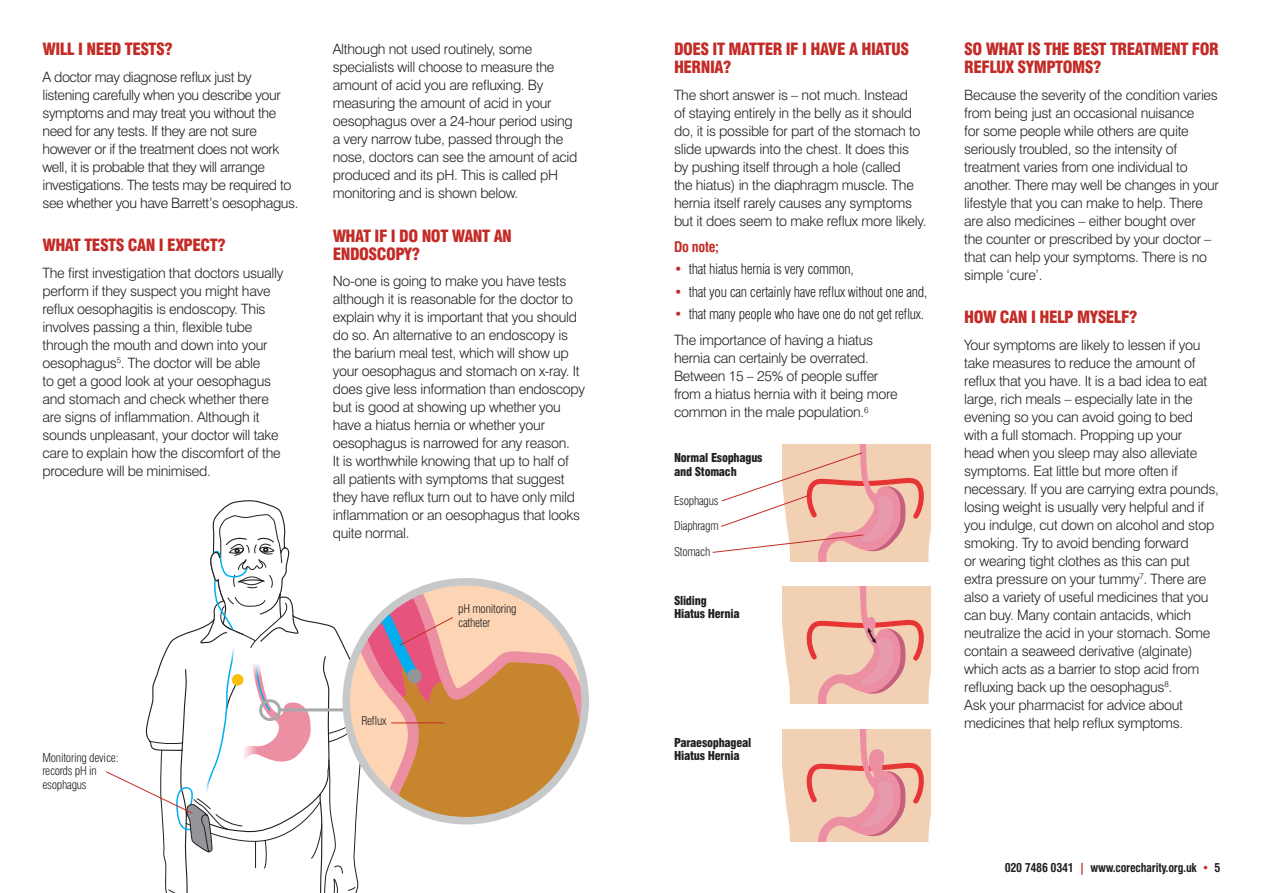
<style>
.page{position:relative;width:1263px;height:893px;background:#fff}
.page>*{position:absolute;margin:0;border:0;box-sizing:border-box;transform-origin:0 0}
.t1{font:900 condensed 16.5px/18px "Swiss 721 BT";letter-spacing:-.03em;color:#c32b26}
.t2{font:300 14.25px/18px "Swiss 721 BT";letter-spacing:-.02em;color:#231f20}
.t3{font:300 condensed 14.25px/26.5px "Swiss 721 BT";letter-spacing:-.02em;color:#231f20}
.t4{font:700 condensed 14.25px "Swiss 721 BT";letter-spacing:-.02em;color:#c32b26}
.t5{font:300 condensed 12px/13.5px "Swiss 721 BT";letter-spacing:-.02em;color:#231f20}
.t6{font:900 condensed 12px/13.5px "Swiss 721 BT";letter-spacing:-.02em;color:#231f20}
.t7{font:700 condensed 12px "Swiss 721 BT";letter-spacing:-.02em;color:#231f20}
.s1{color:#c32b26}
.s2{font-stretch:normal}
</style>
<div class="page">
<svg style="left:106px;top:500px;width:479px;height:393px"></svg>
<svg style="left:782px;top:729px;width:148px;height:113px;background:#efbcab"></svg>
<svg style="left:782px;top:587px;width:148px;height:117px;background:#eebdac"></svg>
<svg style="left:712px;top:444px;width:218px;height:117px"></svg>
<p class="t1" style="left:43px;top:40px;width:131px">WILL I NEED TESTS?</p>
<p class="t2" style="left:43px;top:67px;width:258px">A doctor may diagnose reflux just by listening carefully when you describe your symptoms and may treat you without the need for any tests. If they are not sure however or if the treatment does not work well, it is probable that they will arrange investigations. The tests may be required to see whether you have Barrett’s oesophagus.</p>
<p class="t1" style="left:43px;top:236px;width:185px">WHAT TESTS CAN I EXPECT?</p>
<p class="t2" style="left:43px;top:263px;width:243px">The first investigation that doctors usually perform if they suspect you might have reflux oesophagitis is endoscopy. This involves passing a thin, flexible tube through the mouth and down into your oesophagus<sup>5</sup>. The doctor will be able<br>to get a good look at your oesophagus and stomach and check whether there are signs of inflammation. Although it sounds unpleasant, your doctor will take care to explain how the discomfort of the procedure will be minimised.</p>
<p class="t2" style="left:333px;top:40px;width:246px">Although not used routinely, some specialists will choose to measure the amount of acid you are refluxing. By measuring the amount of acid in your oesophagus over a 24-hour period using a very narrow tube, passed through the nose, doctors can see the amount of acid produced and its pH. This is called pH monitoring and is shown below.</p>
<p class="t1" style="left:333px;top:226px;width:181px">WHAT IF I DO NOT WANT AN<br>ENDOSCOPY?</p>
<p class="t2" style="left:333px;top:272px;width:254px">No-one is going to make you have tests although it is reasonable for the doctor to explain why it is important that you should do so. An alternative to an endoscopy is the barium meal test, which will show up your oesophagus and stomach on x-ray. It does give less information than endoscopy but is good at showing up whether you have a hiatus hernia or whether your oesophagus is narrowed for any reason.<br>It is worthwhile knowing that up to half of all patients with symptoms that suggest they have reflux turn out to have only mild inflammation or an oesophagus that looks quite normal.</p>
<p class="t5" style="left:458px;top:602px;width:60px">pH monitoring catheter</p>
<p class="t5" style="left:43px;top:751px;width:77px">Monitoring device: records pH in esophagus</p>
<p class="t5" style="left:361px;top:714px;width:26px">Reflux</p>
<p class="t1" style="left:674px;top:40px;width:237px">DOES IT MATTER IF I HAVE A HIATUS<br>HERNIA?</p>
<p class="t2" style="left:674px;top:85px;width:254px">The short answer is – not much. Instead<br>of staying entirely in the belly as it should do, it is possible for part of the stomach to slide upwards into the chest. It does this by pushing itself through a hole (called<br>the hiatus) in the diaphragm muscle. The hernia itself rarely causes any symptoms but it does seem to make reflux more likely.</p>
<p class="t4" style="left:674px;top:238px;width:47px">Do note;</p>
<p class="t3" style="left:674px;top:256px;width:181px"><span class="s1">•</span> that hiatus hernia is very common,</p>
<p class="t3" style="left:674px;top:278px;width:255px"><span class="s1">•</span> that you can certainly have reflux without one and,</p>
<p class="t3" style="left:674px;top:300px;width:251px"><span class="s1">•</span> that many people who have one do not get reflux.<br><span class="s2">The importance of having a hiatus</span></p>
<p class="t2" style="left:674px;top:349px;width:225px">hernia can certainly be overrated.<br>Between 15 – 25% of people suffer from a hiatus hernia with it being more common in the male population.<sup>6</sup></p>
<p class="t6" style="left:674px;top:451px;width:90px">Normal Esophagus and Stomach</p>
<p class="t5" style="left:674px;top:487px;width:46px;line-height:25.5px;text-align:justify">Esophagus Diaphragm Stomach</p>
<p class="t6" style="left:674px;top:593px;width:67px">Sliding<br>Hiatus Hernia</p>
<p class="t6" style="left:674px;top:736px;width:79px">Paraesophageal<br>Hiatus Hernia</p>
<p class="t1" style="left:964px;top:40px;width:256px">SO WHAT IS THE BEST TREATMENT FOR<br>REFLUX SYMPTOMS?</p>
<p class="t2" style="left:964px;top:85px;width:256px">Because the severity of the condition varies from being just an occasional nuisance<br>for some people while others are quite seriously troubled, so the intensity of treatment varies from one individual to another. There may well be changes in your lifestyle that you can make to help. There are also medicines – either bought over<br>the counter or prescribed by your doctor – that can help your symptoms. There is no simple ‘cure’.</p>
<p class="t1" style="left:964px;top:308px;width:174px">HOW CAN I HELP MYSELF?</p>
<p class="t2" style="left:964px;top:335px;width:256px">Your symptoms are likely to lessen if you take measures to reduce the amount of reflux that you have. It is a bad idea to eat large, rich meals – especially late in the evening so you can avoid going to bed with a full stomach. Propping up your<br>head when you sleep may also alleviate symptoms. Eat little but more often if necessary. If you are carrying extra pounds, losing weight is usually very helpful and if you indulge, cut down on alcohol and stop smoking. Try to avoid bending forward<br>or wearing tight clothes as this can put extra pressure on your tummy<sup>7</sup>. There are also a variety of useful medicines that you can buy. Many contain antacids, which neutralize the acid in your stomach. Some contain a seaweed derivative (alginate) which acts as a barrier to stop acid from refluxing back up the oesophagus<sup>8</sup>.<br>Ask your pharmacist for advice about medicines that help reflux symptoms.</p>
<p class="t7" style="left:1005px;top:861px;width:217px">020 7486 0341 <span class="s1">|</span> www.corecharity.org.uk <span class="s1">•</span> 5</p>
</div>
